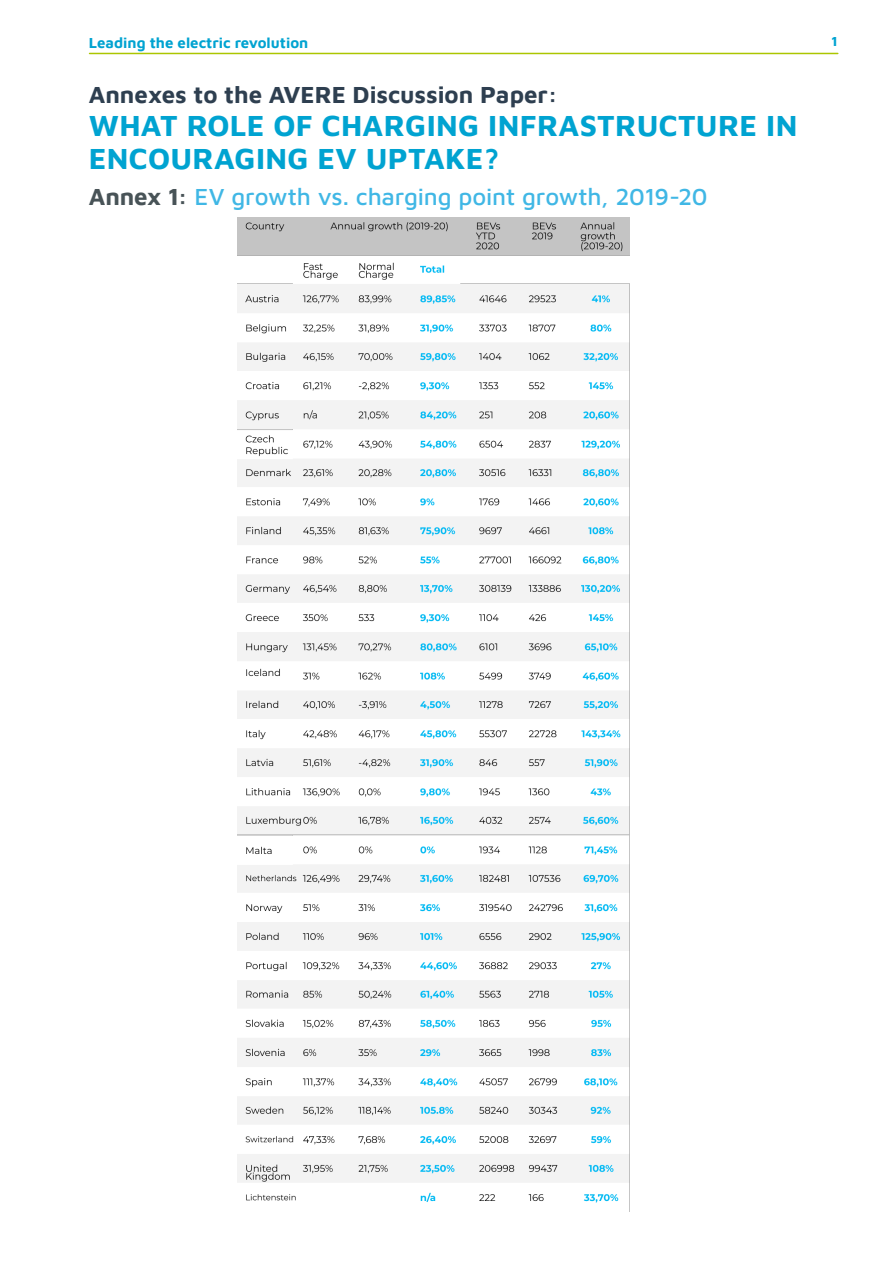
<style>
.page{position:relative;width:893px;height:1263px;background:#fff}
.page>*{position:absolute;margin:0;border:0;box-sizing:border-box;transform-origin:0 0}
.Headline_01{font:700 30px/33px "Maven Pro";letter-spacing:.01em;color:#00a3d1}
.Signature_Font{font:500 24px "Maven Pro";letter-spacing:-.01em;color:#40b7e5}
.Headline_01-2{font:700 24px "Maven Pro";color:#2e3f50}
.t1{font:700 15px "Maven Pro";color:#00a3d1}
.t2{font:700 13.5px "Maven Pro";color:#00a3d1}
.s1{font-weight:700;color:#485357}
</style>
<div class="page">
<hr style="left:90px;top:53px;width:748px;height:1px;background:#acc600">
<img style="left:238px;top:217px;width:391px;height:986px">
<p class="t1" style="left:89px;top:32px;width:221px">Leading the electric revolution</p>
<p class="t2" style="left:831px;top:33px;width:8px">1</p>
<p class="Headline_01-2" style="left:89px;top:78px;width:470px">Annexes to the AVERE Discussion Paper:</p>
<p class="Headline_01" style="left:89px;top:107px;width:710px">WHAT ROLE OF CHARGING INFRASTRUCTURE IN<br>ENCOURAGING EV UPTAKE?</p>
<p class="Signature_Font" style="left:89px;top:180px;width:620px"><span class="s1">Annex 1:</span> EV growth vs. charging point growth, 2019-20</p>
</div>
